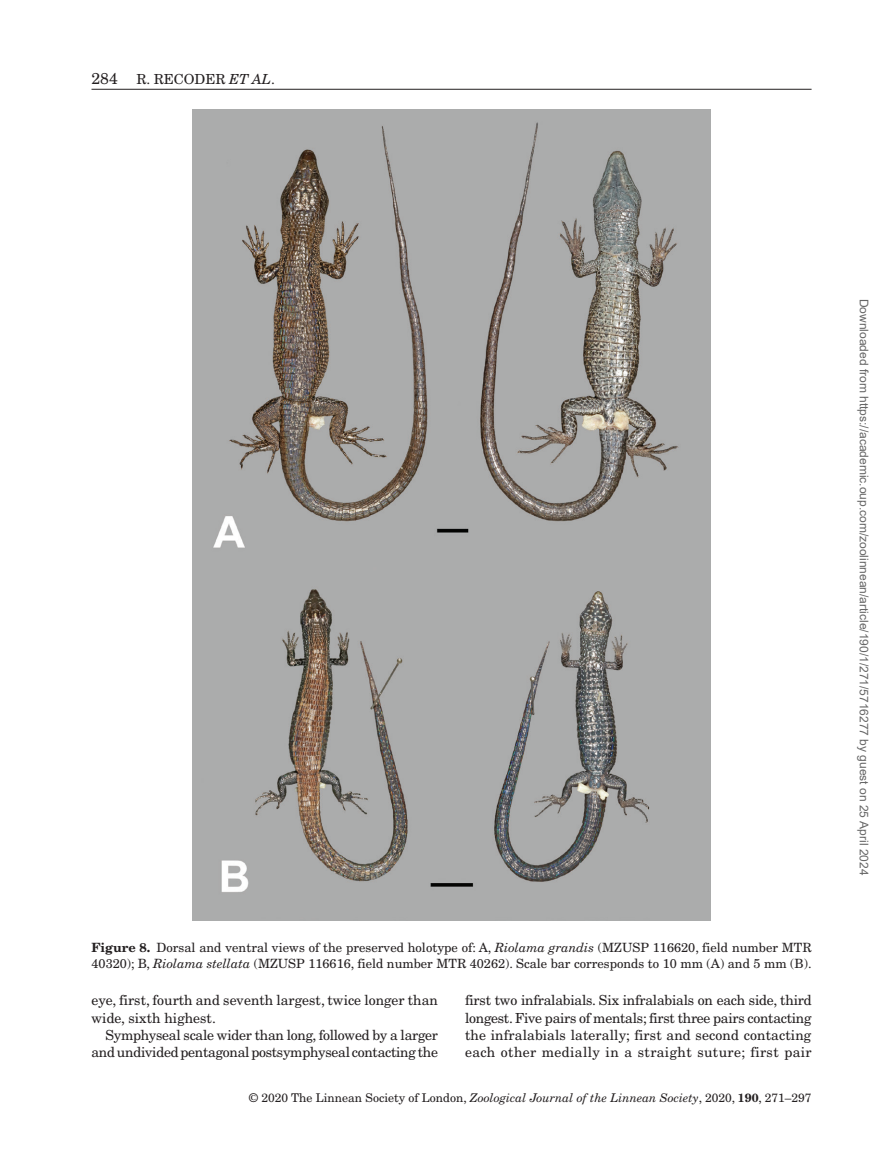
<style>
.page{position:relative;width:893px;height:1174px;background:#fff}
.page>*{position:absolute;margin:0;border:0;box-sizing:border-box;transform-origin:0 0}
.t1{font:13.8px/17.2px "New Century Schlbk";color:#231f20}
.t2{font:13.8px/17.2px "New Century Schlbk";letter-spacing:-.02em;color:#231f20;text-align:right}
.t3{font:12.75px/16.5px "New Century Schlbk";color:#231f20}
.t4{font:12px "Arial";color:#666}
.t5{font:12px "New Century Schlbk";color:#231f20}
.s1{font-size:15.75px}
.s2{font-style:italic}
.s3{font-weight:700}
</style>
<div class="page">
<hr style="left:92px;top:89px;width:720px;height:1px;background:#231f20">
<img style="left:193px;top:110px;width:517px;height:810px">
<p class="t1" style="left:92px;top:70px;width:185px"><span class="s1">284</span> R. RECODER <span class="s2">ET AL</span>.</p>
<p class="t3" style="left:92px;top:939px;width:722px"><span class="s3">Figure 8.</span> Dorsal and ventral views of the preserved holotype of: A, <span class="s2">Riolama grandis</span> (MZUSP 116620, field number MTR<br>40320); B, <span class="s2">Riolama stellata</span> (MZUSP 116616, field number MTR 40262). Scale bar corresponds to 10 mm (A) and 5 mm (B).</p>
<p class="t1" style="left:92px;top:992px;width:348px">eye, first, fourth and seventh largest, twice longer than wide, sixth highest.</p>
<p class="t2" style="left:92px;top:1026px;width:348px">Symphyseal scale wider than long, followed by a larger and undivided pentagonal postsymphyseal contacting the</p>
<p class="t1" style="left:465px;top:992px;width:348px;text-align:justify">first two infralabials. Six infralabials on each side, third longest. Five pairs of mentals; first three pairs contacting the infralabials laterally; first and second contacting each other medially in a straight suture; first pair</p>
<p class="t5" style="left:249px;top:1090px;width:564px">© 2020 The Linnean Society of London, <span class="s2">Zoological Journal of the Linnean Society</span>, 2020, <span class="s3">190</span>, 271–297</p>
<p class="t4" style="left:868px;top:298px;width:578px;rotate:90deg">Downloaded from https://academic.oup.com/zoolinnean/article/190/1/271/5716277 by guest on 25 April 2024</p>
</div>
